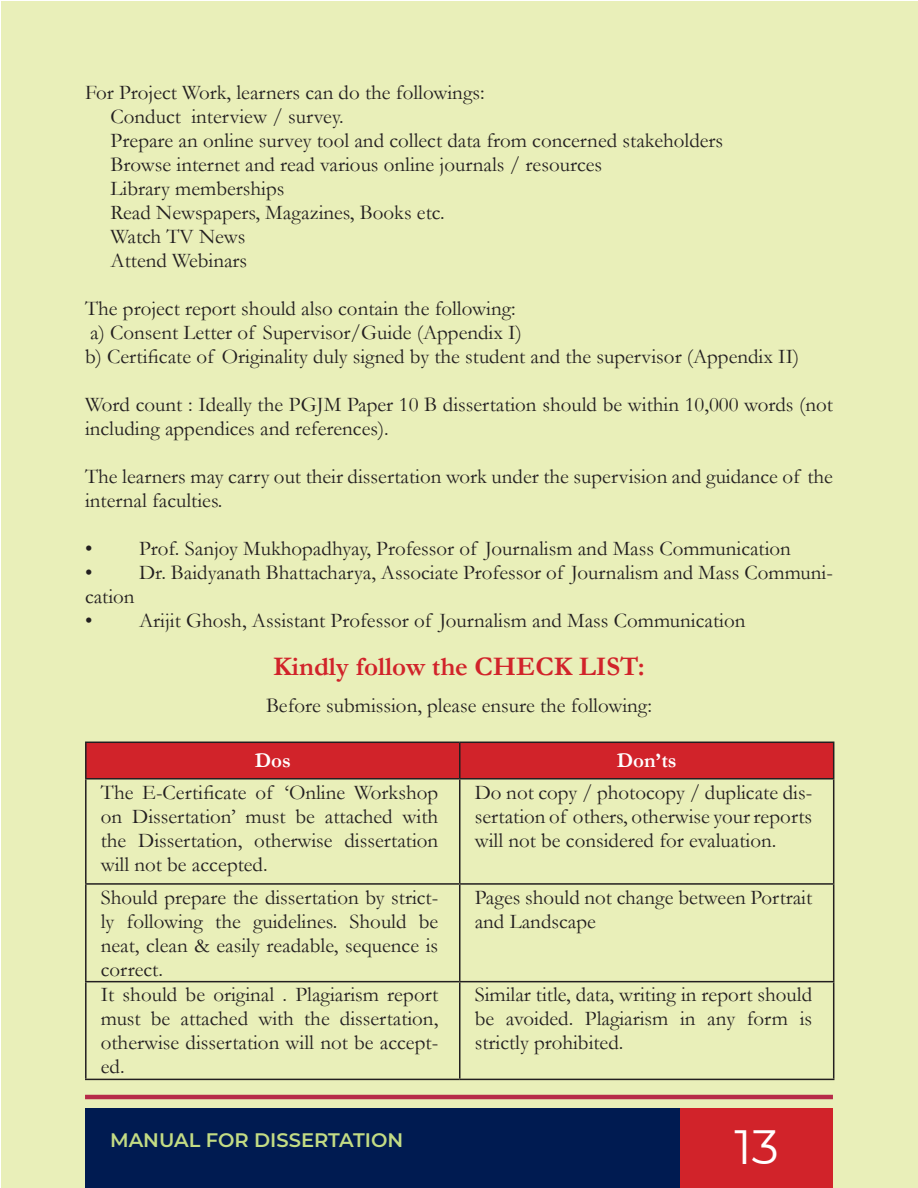
<style>
.page{position:relative;width:918px;height:1188px;background:#fff}
.page>*{position:absolute;margin:0;border:0;box-sizing:border-box;transform-origin:0 0}
.t1{font:48px "Montserrat";color:#fff}
.t2{font:700 27px "Garamond";color:#d1232a}
.t3{font:21px/24px "Garamond";color:#231f20}
.t4{font:700 21px "Garamond";color:#fff}
.t5{font:600 19.5px "Montserrat";color:#c3dc84}
</style>
<div class="page">
<div style="left:2px;top:2px;width:916px;height:1186px;background:#e9efb9"></div>
<div style="left:85px;top:1108px;width:595px;height:80px;background:#001b51"></div>
<hr style="left:85px;top:1095px;width:748px;height:4px;background:#b62b49">
<div style="left:680px;top:1108px;width:153px;height:80px;background:#d1232a"></div>
<div style="left:87px;top:743px;width:746px;height:35px;background:#d1232a"></div>
<hr style="left:85px;top:742px;width:375px;height:1px;background:#231f20">
<hr style="left:85px;top:743px;width:2px;height:35px;background:#231f20">
<hr style="left:460px;top:742px;width:374px;height:1px;background:#231f20">
<hr style="left:459px;top:743px;width:1px;height:35px;background:#231f20">
<hr style="left:833px;top:743px;width:1px;height:35px;background:#231f20">
<hr style="left:85px;top:778px;width:375px;height:2px;background:#231f20">
<hr style="left:85px;top:780px;width:2px;height:103px;background:#231f20">
<hr style="left:460px;top:778px;width:374px;height:2px;background:#231f20">
<hr style="left:459px;top:780px;width:1px;height:103px;background:#231f20">
<hr style="left:833px;top:780px;width:1px;height:103px;background:#231f20">
<hr style="left:85px;top:883px;width:375px;height:2px;background:#231f20">
<hr style="left:85px;top:885px;width:2px;height:96px;background:#231f20">
<hr style="left:460px;top:883px;width:374px;height:2px;background:#231f20">
<hr style="left:459px;top:885px;width:1px;height:96px;background:#231f20">
<hr style="left:833px;top:885px;width:1px;height:96px;background:#231f20">
<hr style="left:85px;top:981px;width:375px;height:1px;background:#231f20">
<hr style="left:85px;top:982px;width:2px;height:97px;background:#231f20">
<hr style="left:460px;top:981px;width:374px;height:1px;background:#231f20">
<hr style="left:459px;top:982px;width:1px;height:97px;background:#231f20">
<hr style="left:833px;top:982px;width:1px;height:97px;background:#231f20">
<hr style="left:85px;top:1079px;width:375px;height:1px;background:#231f20">
<hr style="left:460px;top:1079px;width:374px;height:1px;background:#231f20">
<p class="t3" style="left:111px;top:80px;width:614px;text-indent:-25px">For Project Work, learners can do the followings:<br>Conduct interview / survey.<br>Prepare an online survey tool and collect data from concerned stakeholders Browse internet and read various online journals / resources<br>Library memberships<br>Read Newspapers, Magazines, Books etc.<br>Watch TV News<br>Attend Webinars</p>
<p class="t3" style="left:85px;top:296px;width:716px">The project report should also contain the following:<br>a) Consent Letter of Supervisor/Guide (Appendix I)<br>b) Certificate of Originality duly signed by the student and the supervisor (Appendix II)</p>
<p class="t3" style="left:85px;top:392px;width:749px">Word count : Ideally the PGJM Paper 10 B dissertation should be within 10,000 words (not including appendices and references).</p>
<p class="t3" style="left:85px;top:464px;width:749px">The learners may carry out their dissertation work under the supervision and guidance of the internal faculties.</p>
<p class="t3" style="left:85px;top:536px;width:707px">• Prof. Sanjoy Mukhopadhyay, Professor of Journalism and Mass Communication</p>
<p class="t3" style="left:85px;top:560px;width:749px">• Dr. Baidyanath Bhattacharya, Associate Professor of Journalism and Mass Communi&shy;cation</p>
<p class="t3" style="left:85px;top:608px;width:662px">• Arijit Ghosh, Assistant Professor of Journalism and Mass Communication</p>
<p class="t2" style="left:273px;top:648px;width:373px">Kindly follow the CHECK LIST:</p>
<p class="t3" style="left:266px;top:692px;width:387px">Before submission, please ensure the following:</p>
<p class="t4" style="left:255px;top:746px;width:38px">Dos</p>
<p class="t4" style="left:617px;top:746px;width:61px">Don’ts</p>
<p class="t3" style="left:101px;top:779px;width:339px;text-align:justify">The E-Certificate of ‘Online Workshop on Dissertation’ must be attached with the Dissertation, otherwise dissertation will not be accepted.</p>
<p class="t3" style="left:475px;top:779px;width:339px;text-align:justify">Do not copy / photocopy / duplicate dis&shy;sertation of others, otherwise your reports will not be considered for evaluation.</p>
<p class="t3" style="left:101px;top:885px;width:339px;text-align:justify">Should prepare the dissertation by strict&shy;ly following the guidelines. Should be neat, clean &amp; easily readable, sequence is correct.</p>
<p class="t3" style="left:475px;top:885px;width:339px">Pages should not change between Portrait and Landscape</p>
<p class="t3" style="left:101px;top:982px;width:339px;text-align:justify">It should be original . Plagiarism report must be attached with the dissertation, otherwise dissertation will not be accept&shy;ed.</p>
<p class="t3" style="left:475px;top:982px;width:339px;text-align:justify">Similar title, data, writing in report should be avoided. Plagiarism in any form is strictly prohibited.</p>
<p class="t5" style="left:110px;top:1126px;width:295px">MANUAL FOR DISSERTATION</p>
<h1 class="t1" style="left:734px;top:1114px;width:46px">13</h1>
</div>
